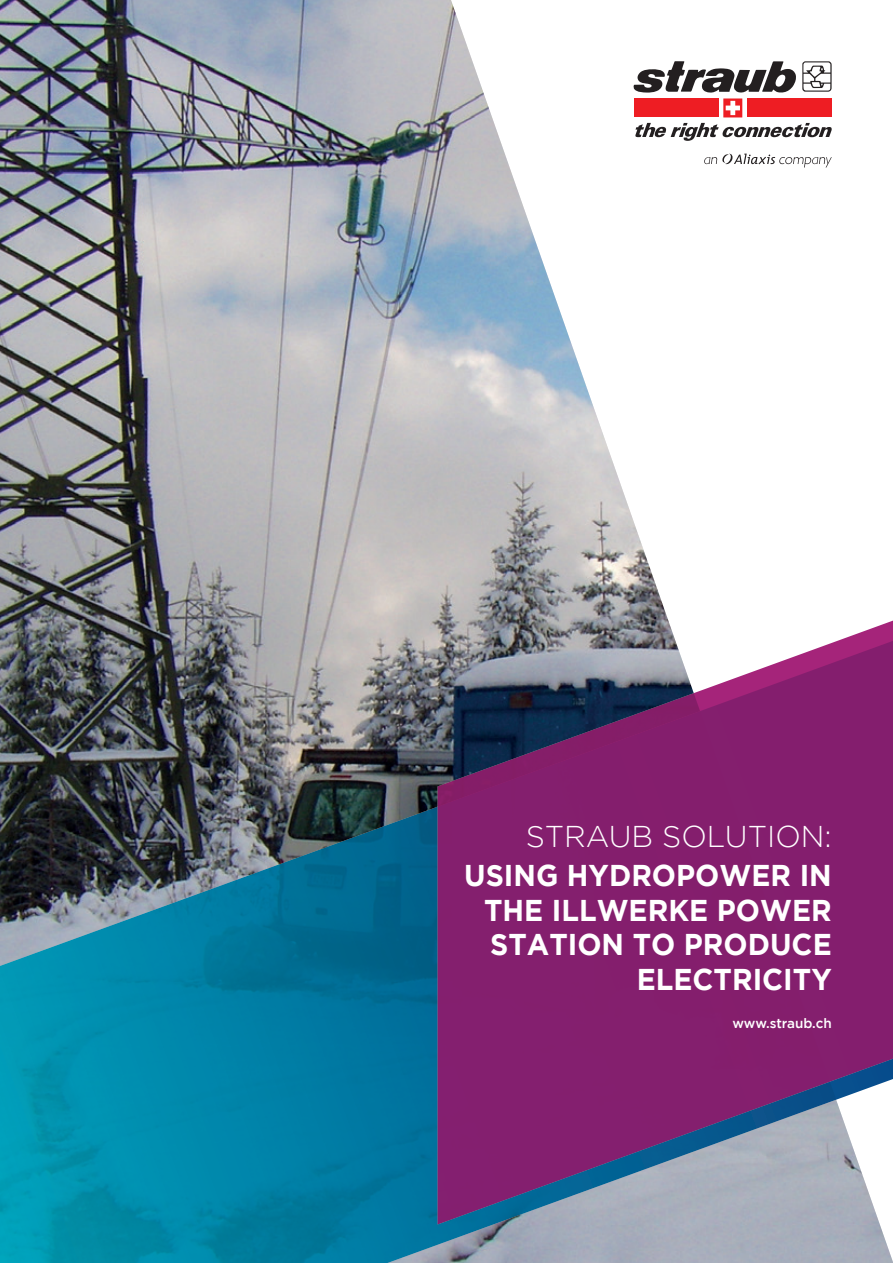
<style>
.page{position:relative;width:893px;height:1263px;background:#fff}
.page>*{position:absolute;margin:0;border:0;box-sizing:border-box;transform-origin:0 0}
.t1{font:700 30px/34.5px "Gotham";color:#fff;text-align:right;scale:.95 1}
.t2{font:300 30px "Gotham";color:#fff}
.t3{font:500 13.5px "Gotham";letter-spacing:-.005em;color:#fff}
</style>
<div class="page">
<img style="left:0;top:0;width:832px;height:636px">
<img style="left:0;top:636px;width:893px;height:627px">
<svg style="left:437px;top:616px;width:456px;height:608px;background:#84407d"></svg>
<p class="t2" style="left:526px;top:820px;width:307px">STRAUB SOLUTION:</p>
<p class="t1" style="left:464px;top:857px;width:388px">USING HYDROPOWER IN<br>THE ILLWERKE POWER<br>STATION TO PRODUCE<br>ELECTRICITY</p>
<p class="t3" style="left:732px;top:1016px;width:101px">www.straub.ch</p>
</div>
